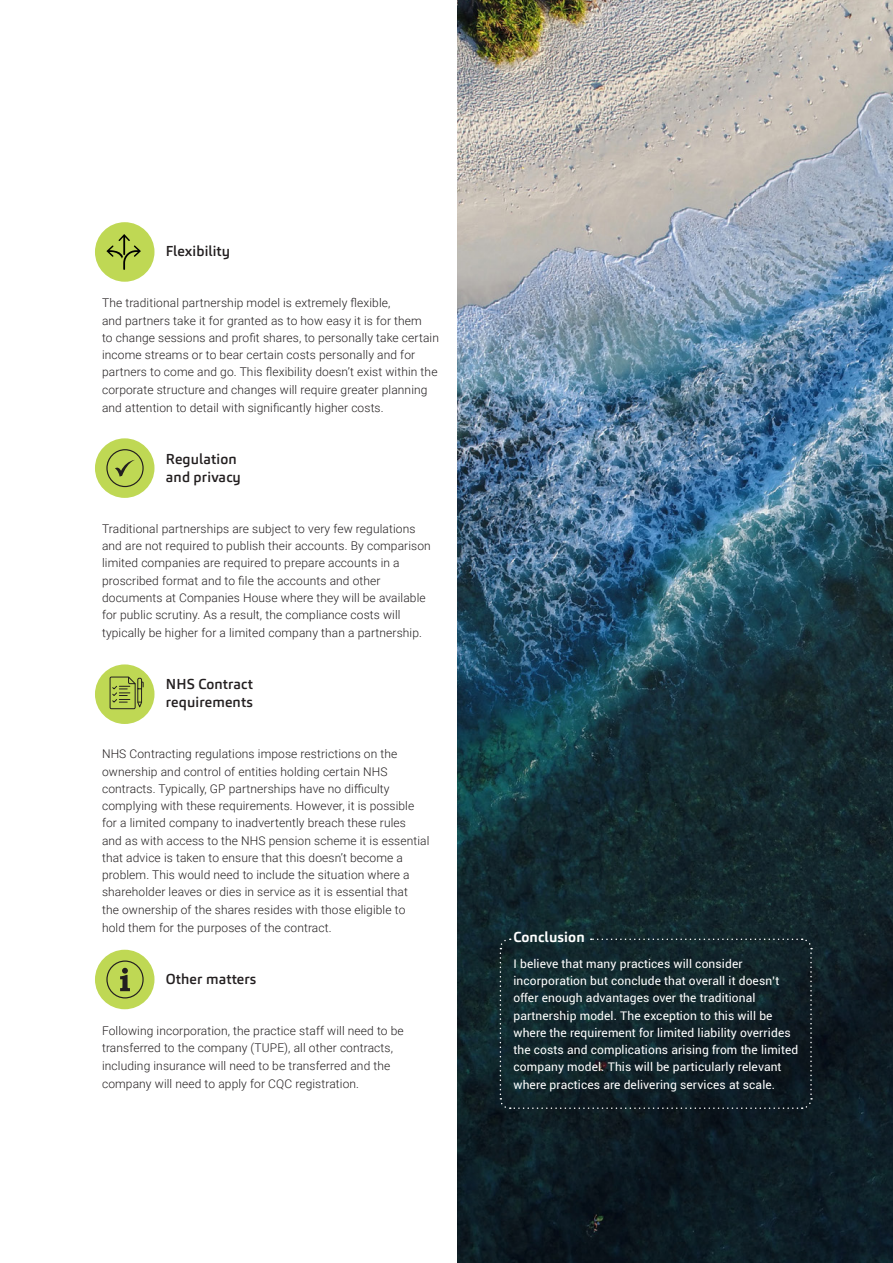
<style>
.page{position:relative;width:893px;height:1263px;background:#fff}
.page>*{position:absolute;margin:0;border:0;box-sizing:border-box;transform-origin:0 0}
.BODY_COPY{font:500 14.25px/18px "Carnac";letter-spacing:.01em;color:#231f20}
.BODY_COPY-2{font:700 14.25px "Carnac";letter-spacing:.01em;color:#fff}
.BODY_COPY-3{font:300 12px/17.4px "Roboto";letter-spacing:.01em;color:#231f20}
.BODY_COPY-4{font:12px/17.4px "Roboto";letter-spacing:.01em;color:#fff}
</style>
<div class="page">
<div style="left:95px;top:222px;width:59px;height:60px;background:#bfd854;border-radius:50%"></div>
<div style="left:95px;top:438px;width:59px;height:60px;background:#bfd854;border-radius:50%"></div>
<div style="left:95px;top:664px;width:59px;height:60px;background:#bfd854;border-radius:50%"></div>
<div style="left:95px;top:950px;width:59px;height:59px;background:#bfd854;border-radius:50%"></div>
<svg style="left:106px;top:234px;width:35px;height:36px"></svg>
<div style="left:106px;top:449px;width:38px;height:38px;border:1px solid #231f20;border-radius:50%"></div>
<svg style="left:115px;top:460px;width:20px;height:16px"></svg>
<svg style="left:109px;top:676px;width:35px;height:34px"></svg>
<svg style="left:120px;top:968px;width:10px;height:23px"></svg>
<div style="left:106px;top:960px;width:38px;height:38px;border:1px solid #231f20;border-radius:50%"></div>
<img style="left:457px;top:0;width:436px;height:1263px">
<svg style="left:499px;top:938px;width:313px;height:172px;background:#12242a"></svg>
<p class="BODY_COPY" style="left:166px;top:242px;width:66px">Flexibility</p>
<p class="BODY_COPY-3" style="left:102px;top:294px;width:338px">The traditional partnership model is extremely flexible,<br>and partners take it for granted as to how easy it is for them<br>to change sessions and profit shares, to personally take certain income streams or to bear certain costs personally and for partners to come and go. This flexibility doesn’t exist within the corporate structure and changes will require greater planning and attention to detail with significantly higher costs.</p>
<p class="BODY_COPY" style="left:166px;top:450px;width:76px">Regulation and privacy</p>
<p class="BODY_COPY-3" style="left:102px;top:519px;width:330px">Traditional partnerships are subject to very few regulations and are not required to publish their accounts. By comparison limited companies are required to prepare accounts in a proscribed format and to file the accounts and other documents at Companies House where they will be available for public scrutiny. As a result, the compliance costs will typically be higher for a limited company than a partnership.</p>
<p class="BODY_COPY" style="left:166px;top:675px;width:88px">NHS Contract requirements</p>
<p class="BODY_COPY-3" style="left:102px;top:745px;width:329px">NHS Contracting regulations impose restrictions on the ownership and control of entities holding certain NHS contracts. Typically, GP partnerships have no difficulty complying with these requirements. However, it is possible for a limited company to inadvertently breach these rules<br>and as with access to the NHS pension scheme it is essential that advice is taken to ensure that this doesn’t become a problem. This would need to include the situation where a shareholder leaves or dies in service as it is essential that<br>the ownership of the shares resides with those eligible to hold them for the purposes of the contract.</p>
<p class="BODY_COPY" style="left:166px;top:970px;width:92px">Other matters</p>
<p class="BODY_COPY-3" style="left:102px;top:1021px;width:303px">Following incorporation, the practice staff will need to be transferred to the company (TUPE), all other contracts, including insurance will need to be transferred and the company will need to apply for CQC registration.</p>
<p class="BODY_COPY-2" style="left:513px;top:928px;width:73px">Conclusion</p>
<p class="BODY_COPY-4" style="left:513px;top:954px;width:286px">I believe that many practices will consider incorporation but conclude that overall it doesn’t offer enough advantages over the traditional partnership model. The exception to this will be where the requirement for limited liability overrides the costs and complications arising from the limited company model. This will be particularly relevant where practices are delivering services at scale.</p>
</div>
